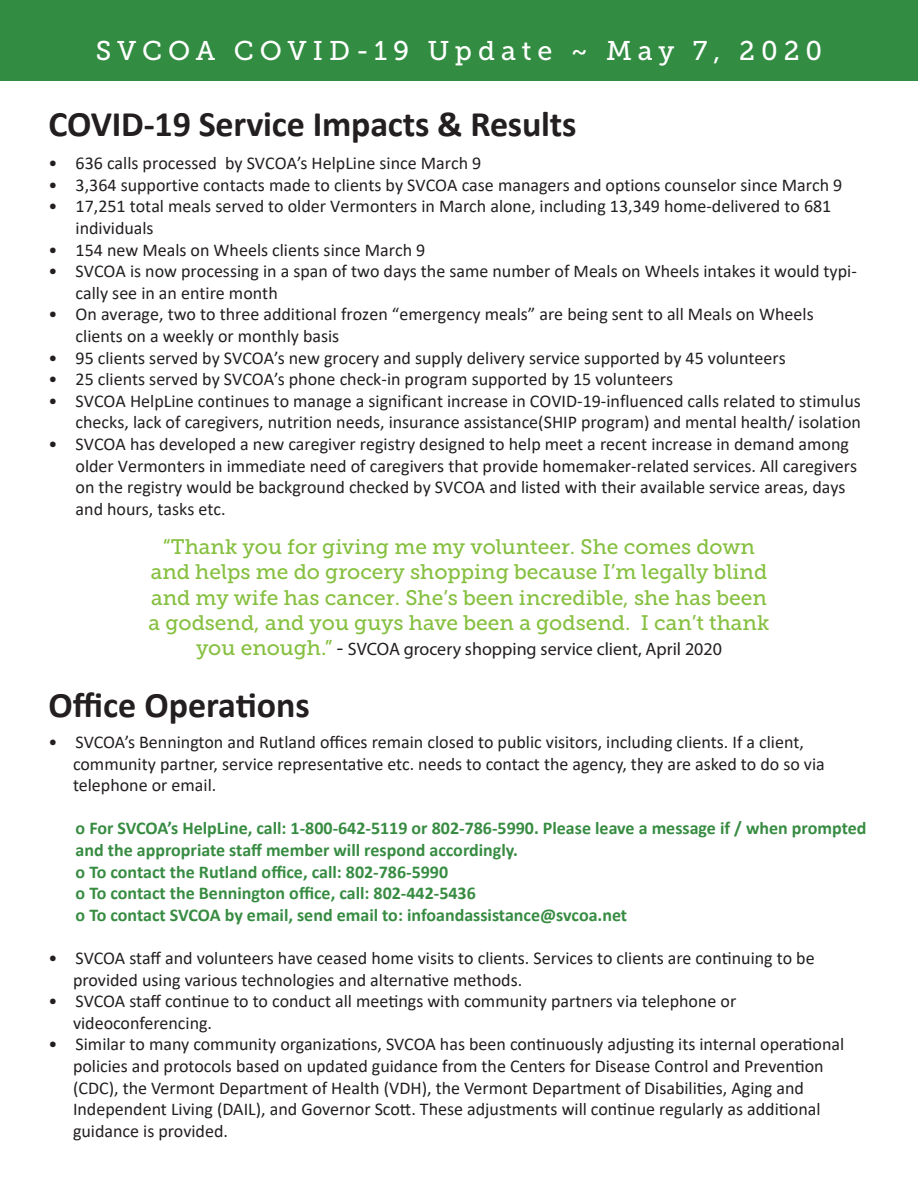
<style>
.page{position:relative;width:918px;height:1188px;background:#fff}
.page>*{position:absolute;margin:0;border:0;box-sizing:border-box;transform-origin:0 0}
.t1{font:700 36px "Calibri";letter-spacing:-.005em;color:#231f20}
.t2{font:27px "Museo Slab 500";letter-spacing:.22em;color:#fff}
.t3{font:21px/25.2px "Museo Slab 500";color:#86c040;text-align:center}
.t4{font:18px/21.6px "Calibri";color:#231f20}
.t5{font:700 18px/21.6px "Calibri";color:#378c42}
.t6{font:18px "Myriad Pro";color:#231f20}
.s1{font-family:"Museo Slab 500";font-size:21px;color:#86c040}
.s2{font-size:21px}
</style>
<div class="page">
<div style="left:0;top:0;width:918px;height:81px;background:#328c41"></div>
<p class="t2" style="left:96px;top:35px;width:728px">SVCOA COVID-19 Update ~ May 7, 2020</p>
<p class="t1" style="left:49px;top:98px;width:530px">COVID-19 Service Impacts &amp; Results</p>
<p class="t4" style="left:49px;top:152px;width:434px">• 636 calls processed by SVCOA’s HelpLine since March 9</p>
<p class="t4" style="left:49px;top:173px;width:795px">• 3,364 supportive contacts made to clients by SVCOA case managers and options counselor since March 9</p>
<p class="t4" style="left:76px;top:195px;width:757px;text-indent:-27px">• 17,251 total meals served to older Vermonters in March alone, including 13,349 home-delivered to 681 individuals</p>
<p class="t4" style="left:49px;top:238px;width:378px">• 154 new Meals on Wheels clients since March 9</p>
<p class="t4" style="left:76px;top:260px;width:783px;text-indent:-27px">• SVCOA is now processing in a span of two days the same number of Meals on Wheels intakes it would typi&shy;cally see in an entire month</p>
<p class="t4" style="left:76px;top:303px;width:740px;text-indent:-27px">• On average, two to three additional frozen “emergency meals” are being sent to all Meals on Wheels clients on a weekly or monthly basis</p>
<p class="t4" style="left:49px;top:346px;width:739px">• 95 clients served by SVCOA’s new grocery and supply delivery service supported by 45 volunteers</p>
<p class="t4" style="left:49px;top:368px;width:626px">• 25 clients served by SVCOA’s phone check-in program supported by 15 volunteers</p>
<p class="t4" style="left:49px;top:389px;width:814px;text-align:right">• SVCOA HelpLine continues to manage a significant increase in COVID-19-influenced calls related to stimulus checks, lack of caregivers, nutrition needs, insurance assistance(SHIP program) and mental health/ isolation</p>
<p class="t4" style="left:76px;top:433px;width:783px;text-indent:-27px">• SVCOA has developed a new caregiver registry designed to help meet a recent increase in demand among older Vermonters in immediate need of caregivers that provide homemaker-related services. All caregivers on the registry would be background checked by SVCOA and listed with their available service areas, days and hours, tasks etc.</p>
<p class="t3" style="left:149px;top:534px;width:622px">“Thank you for giving me my volunteer. She comes down and helps me do grocery shopping because I’m legally blind and my wife has cancer. She’s been incredible, she has been a godsend, and you guys have been a godsend. I can’t thank</p>
<p class="t6" style="left:196px;top:638px;width:527px"><span class="s1">you enough.”</span> <span class="s2">-</span> SVCOA grocery shopping service client, April 2020</p>
<p class="t1" style="left:49px;top:680px;width:263px">Office Operations</p>
<p class="t4" style="left:49px;top:731px;width:757px">• SVCOA’s Bennington and Rutland offices remain closed to public visitors, including clients. If a client,</p>
<p class="t4" style="left:73px;top:752px;width:753px">community partner, service representative etc. needs to contact the agency, they are asked to do so via</p>
<p class="t4" style="left:73px;top:774px;width:145px">telephone or email.</p>
<p class="t5" style="left:76px;top:817px;width:792px">o For SVCOA’s HelpLine, call: 1-800-642-5119 or 802-786-5990. Please leave a message if / when prompted and the appropriate staff member will respond accordingly.</p>
<p class="t5" style="left:76px;top:860px;width:374px">o To contact the Rutland office, call: 802-786-5990</p>
<p class="t5" style="left:76px;top:882px;width:402px">o To contact the Bennington office, call: 802-442-5436</p>
<p class="t5" style="left:76px;top:904px;width:553px">o To contact SVCOA by email, send email to: infoandassistance@svcoa.net</p>
<p class="t4" style="left:49px;top:947px;width:768px">• SVCOA staff and volunteers have ceased home visits to clients. Services to clients are continuing to be</p>
<p class="t4" style="left:73px;top:968px;width:451px">provided using various technologies and alternative methods.</p>
<p class="t4" style="left:49px;top:990px;width:689px">• SVCOA staff continue to to conduct all meetings with community partners via telephone or</p>
<p class="t4" style="left:73px;top:1011px;width:141px">videoconferencing.</p>
<p class="t4" style="left:49px;top:1033px;width:797px">• Similar to many community organizations, SVCOA has been continuously adjusting its internal operational</p>
<p class="t4" style="left:73px;top:1055px;width:752px">policies and protocols based on updated guidance from the Centers for Disease Control and Prevention</p>
<p class="t4" style="left:73px;top:1076px;width:733px">(CDC), the Vermont Department of Health (VDH), the Vermont Department of Disabilities, Aging and</p>
<p class="t4" style="left:73px;top:1098px;width:749px">Independent Living (DAIL), and Governor Scott. These adjustments will continue regularly as additional</p>
<p class="t4" style="left:73px;top:1119px;width:156px">guidance is provided.</p>
</div>
